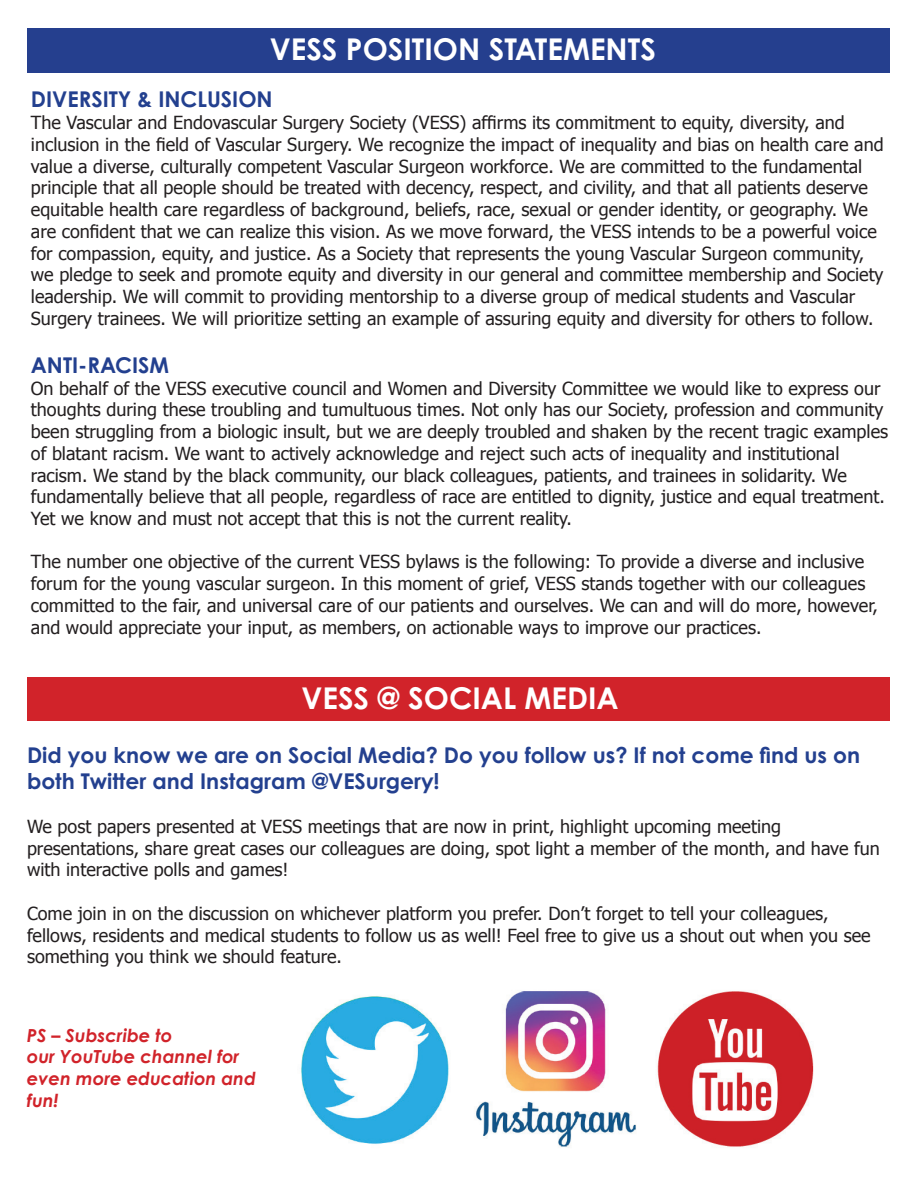
<style>
.page{position:relative;width:918px;height:1188px;background:#fff}
.page>*{position:absolute;margin:0;border:0;box-sizing:border-box;transform-origin:0 0}
.t1{font:700 30px "Century Gothic Pro";color:#fff}
.t2{font:700 21.75px/26.1px "Century Gothic Pro";color:#23408f}
.t3{font:18px/21.8px "Tahoma";color:#231f20}
.t4{font:italic 700 18px/21.8px "Century Gothic";color:#d1232a}
</style>
<div class="page">
<div style="left:28px;top:677px;width:862px;height:44px;background:#d1232a"></div>
<div style="left:28px;top:28px;width:862px;height:45px;background:#253f8e"></div>
<img style="left:301px;top:991px;width:513px;height:156px">
<h1 class="t1" style="left:270px;top:30px;width:388px">VESS POSITION STATEMENTS</h1>
<p class="t2" style="left:31px;top:86px;width:243px">DIVERSITY &amp; INCLUSION</p>
<p class="t3" style="left:31px;top:111px;width:854px">The Vascular and Endovascular Surgery Society (VESS) affirms its commitment to equity, diversity, and inclusion in the field of Vascular Surgery. We recognize the impact of inequality and bias on health care and value a diverse, culturally competent Vascular Surgeon workforce. We are committed to the fundamental principle that all people should be treated with decency, respect, and civility, and that all patients deserve equitable health care regardless of background, beliefs, race, sexual or gender identity, or geography. We are confident that we can realize this vision. As we move forward, the VESS intends to be a powerful voice for compassion, equity, and justice. As a Society that represents the young Vascular Surgeon community, we pledge to seek and promote equity and diversity in our general and committee membership and Society leadership. We will commit to providing mentorship to a diverse group of medical students and Vascular Surgery trainees. We will prioritize setting an example of assuring equity and diversity for others to follow.</p>
<p class="t2" style="left:31px;top:351px;width:140px">ANTI-RACISM</p>
<p class="t3" style="left:31px;top:376px;width:859px">On behalf of the VESS executive council and Women and Diversity Committee we would like to express our thoughts during these troubling and tumultuous times. Not only has our Society, profession and community been struggling from a biologic insult, but we are deeply troubled and shaken by the recent tragic examples of blatant racism. We want to actively acknowledge and reject such acts of inequality and institutional racism. We stand by the black community, our black colleagues, patients, and trainees in solidarity. We fundamentally believe that all people, regardless of race are entitled to dignity, justice and equal treatment.<br>Yet we know and must not accept that this is not the current reality.</p>
<p class="t3" style="left:31px;top:550px;width:849px">The number one objective of the current VESS bylaws is the following: To provide a diverse and inclusive forum for the young vascular surgeon. In this moment of grief, VESS stands together with our colleagues committed to the fair, and universal care of our patients and ourselves. We can and will do more, however, and would appreciate your input, as members, on actionable ways to improve our practices.</p>
<h1 class="t1" style="left:301px;top:679px;width:319px">VESS @ SOCIAL MEDIA</h1>
<p class="t2" style="left:27px;top:742px;width:835px">Did you know we are on Social Media? Do you follow us? If not come find us on both Twitter and Instagram @VESurgery!</p>
<p class="t3" style="left:27px;top:815px;width:854px">We post papers presented at VESS meetings that are now in print, highlight upcoming meeting presentations, share great cases our colleagues are doing, spot light a member of the month, and have fun with interactive polls and games!</p>
<p class="t3" style="left:27px;top:902px;width:845px">Come join in on the discussion on whichever platform you prefer. Don’t forget to tell your colleagues, fellows, residents and medical students to follow us as well! Feel free to give us a shout out when you see something you think we should feature.</p>
<p class="t4" style="left:27px;top:1024px;width:230px">PS – Subscribe to<br>our YouTube channel for even more education and fun!</p>
</div>
